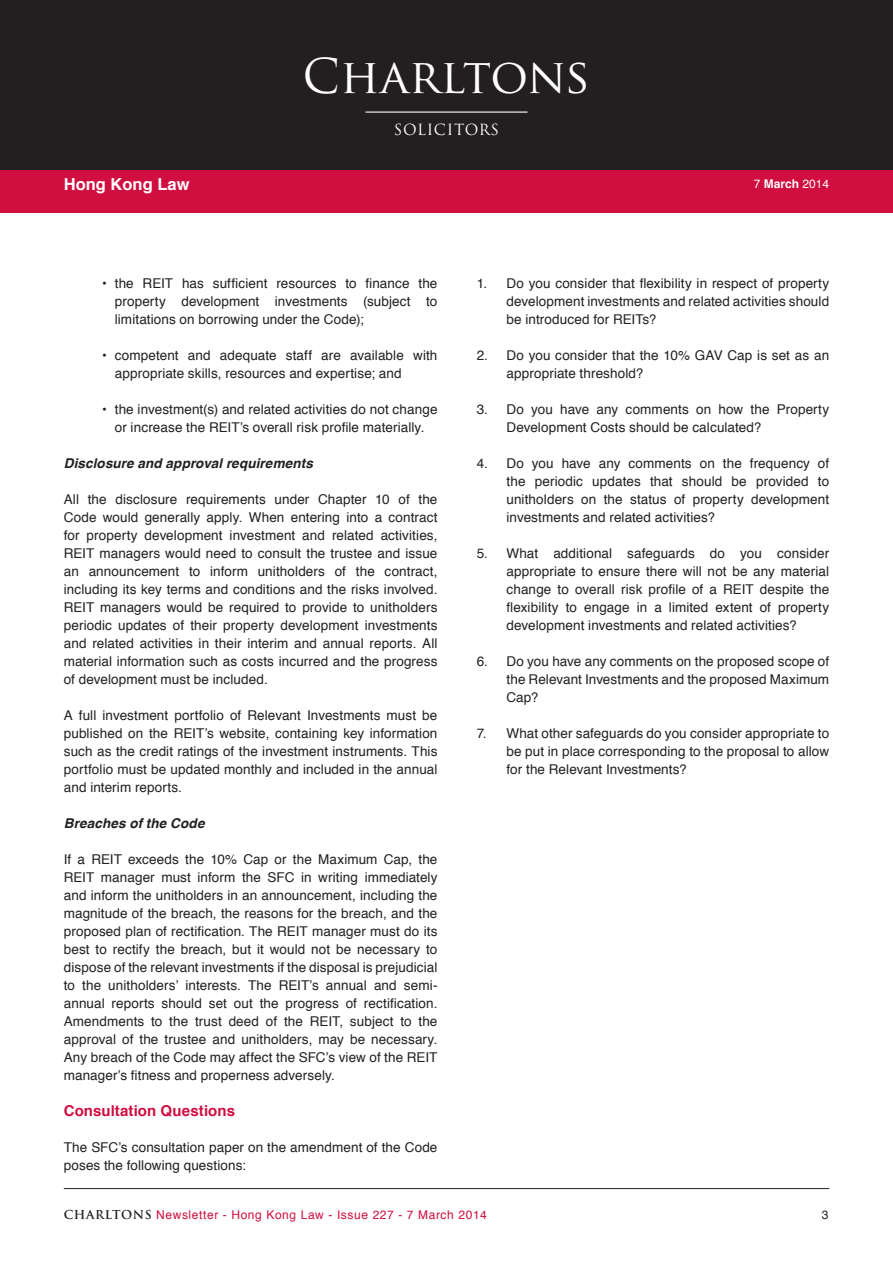
<style>
.page{position:relative;width:893px;height:1263px;background:#fff}
.page>*{position:absolute;margin:0;border:0;box-sizing:border-box;transform-origin:0 0}
.t1{font:46.8px "Trajan Pro";color:#fff}
.t2{font:700 16.5px "Helvetica";color:#fff}
.body__Subtitle_1{font:700 15px "Helvetica";letter-spacing:.005em;color:#d10e40}
.t3{font:15px "Trajan Pro";letter-spacing:.04em;color:#fff}
.body_text{font:13.5px/18px "Helvetica";letter-spacing:.01em;color:#231f20;text-align:justify}
.body__Subtitle2{font:italic 700 13.5px "Helvetica";letter-spacing:.01em;color:#231f20}
.t4{font:12px "Helvetica";letter-spacing:.05em;color:#d10e40}
.t5{font:12px "Helvetica";color:#fff}
.t6{font:12px "Helvetica";color:#231f20}
.s1{font-weight:700}
.s2{font-family:"Trajan Pro";font-weight:700;color:#231f20}
</style>
<div class="page">
<hr style="left:64px;top:1188px;width:765px;height:1px;background:#231f20">
<div style="left:0;top:0;width:893px;height:170px;background:#231f20"></div>
<div style="left:0;top:170px;width:893px;height:32px;background:#d10e40"></div>
<hr style="left:365px;top:112px;width:162px;height:1px;background:#fff">
<div style="left:0;top:202px;width:893px;height:11px;background:#d10e40"></div>
<p class="t2" style="left:64px;top:171px;width:127px">Hong Kong Law</p>
<h1 class="t1" style="left:303px;top:47px;width:289px">Charltons</h1>
<p class="t3" style="left:394px;top:120px;width:107px">SOLICITORS</p>
<p class="t5" style="left:754px;top:175px;width:77px">7 <span class="s1">March</span> 2014</p>
<p class="body_text" style="left:115px;top:275px;width:324px;text-indent:-13px"><span class="s1">•</span> the REIT has sufficient resources to finance the property development investments (subject to limitations on borrowing under the Code);</p>
<p class="body_text" style="left:115px;top:347px;width:324px;text-indent:-13px"><span class="s1">•</span> competent and adequate staff are available with appropriate skills, resources and expertise; and</p>
<p class="body_text" style="left:102px;top:401px;width:337px;text-align:center"><span class="s1">•</span> the investment(s) and related activities do not change or increase the REIT’s overall risk profile materially.</p>
<p class="body__Subtitle2" style="left:64px;top:452px;width:251px">Disclosure and approval requirements</p>
<p class="body_text" style="left:64px;top:491px;width:375px">All the disclosure requirements under Chapter 10 of the Code would generally apply. When entering into a contract for property development investment and related activities, REIT managers would need to consult the trustee and issue an announcement to inform unitholders of the contract, including its key terms and conditions and the risks involved.<br>REIT managers would be required to provide to unitholders periodic updates of their property development investments and related activities in their interim and annual reports. All material information such as costs incurred and the progress of development must be included.</p>
<p class="body_text" style="left:64px;top:707px;width:375px">A full investment portfolio of Relevant Investments must be published on the REIT’s website, containing key information such as the credit ratings of the investment instruments. This portfolio must be updated monthly and included in the annual and interim reports.</p>
<p class="body__Subtitle2" style="left:64px;top:812px;width:142px">Breaches of the Code</p>
<p class="body_text" style="left:64px;top:851px;width:375px">If a REIT exceeds the 10% Cap or the Maximum Cap, the REIT manager must inform the SFC in writing immediately and inform the unitholders in an announcement, including the magnitude of the breach, the reasons for the breach, and the proposed plan of rectification. The REIT manager must do its best to rectify the breach, but it would not be necessary to dispose of the relevant investments if the disposal is prejudicial to the unitholders’ interests. The REIT’s annual and semi&shy;annual reports should set out the progress of rectification.<br>Amendments to the trust deed of the REIT, subject to the approval of the trustee and unitholders, may be necessary.<br>Any breach of the Code may affect the SFC’s view of the REIT manager’s fitness and properness adversely.</p>
<p class="body__Subtitle_1" style="left:64px;top:1099px;width:173px">Consultation Questions</p>
<p class="body_text" style="left:64px;top:1139px;width:375px">The SFC’s consultation paper on the amendment of the Code poses the following questions:</p>
<p class="body_text" style="left:506px;top:275px;width:324px;text-indent:-30px">1. Do you consider that flexibility in respect of property development investments and related activities should be introduced for REITs?</p>
<p class="body_text" style="left:506px;top:347px;width:324px;text-indent:-30px">2. Do you consider that the 10% GAV Cap is set as an appropriate threshold?</p>
<p class="body_text" style="left:506px;top:401px;width:324px;text-indent:-30px">3. Do you have any comments on how the Property<br>Development Costs should be calculated?</p>
<p class="body_text" style="left:506px;top:455px;width:324px;text-indent:-30px">4. Do you have any comments on the frequency of the periodic updates that should be provided to unitholders on the status of property development investments and related activities?</p>
<p class="body_text" style="left:506px;top:545px;width:324px;text-indent:-30px">5. What additional safeguards do you consider appropriate to ensure there will not be any material change to overall risk profile of a REIT despite the flexibility to engage in a limited extent of property development investments and related activities?</p>
<p class="body_text" style="left:506px;top:653px;width:324px;text-indent:-30px">6. Do you have any comments on the proposed scope of the Relevant Investments and the proposed Maximum Cap?</p>
<p class="body_text" style="left:506px;top:725px;width:324px;text-indent:-30px">7. What other safeguards do you consider appropriate to be put in place corresponding to the proposal to allow for the Relevant Investments?</p>
<p class="t4" style="left:64px;top:1206px;width:425px"><span class="s2">CHARLTONS</span> Newsletter - Hong Kong Law - Issue 227 - 7 March 2014</p>
<p class="t6" style="left:822px;top:1206px;width:8px">3</p>
</div>
